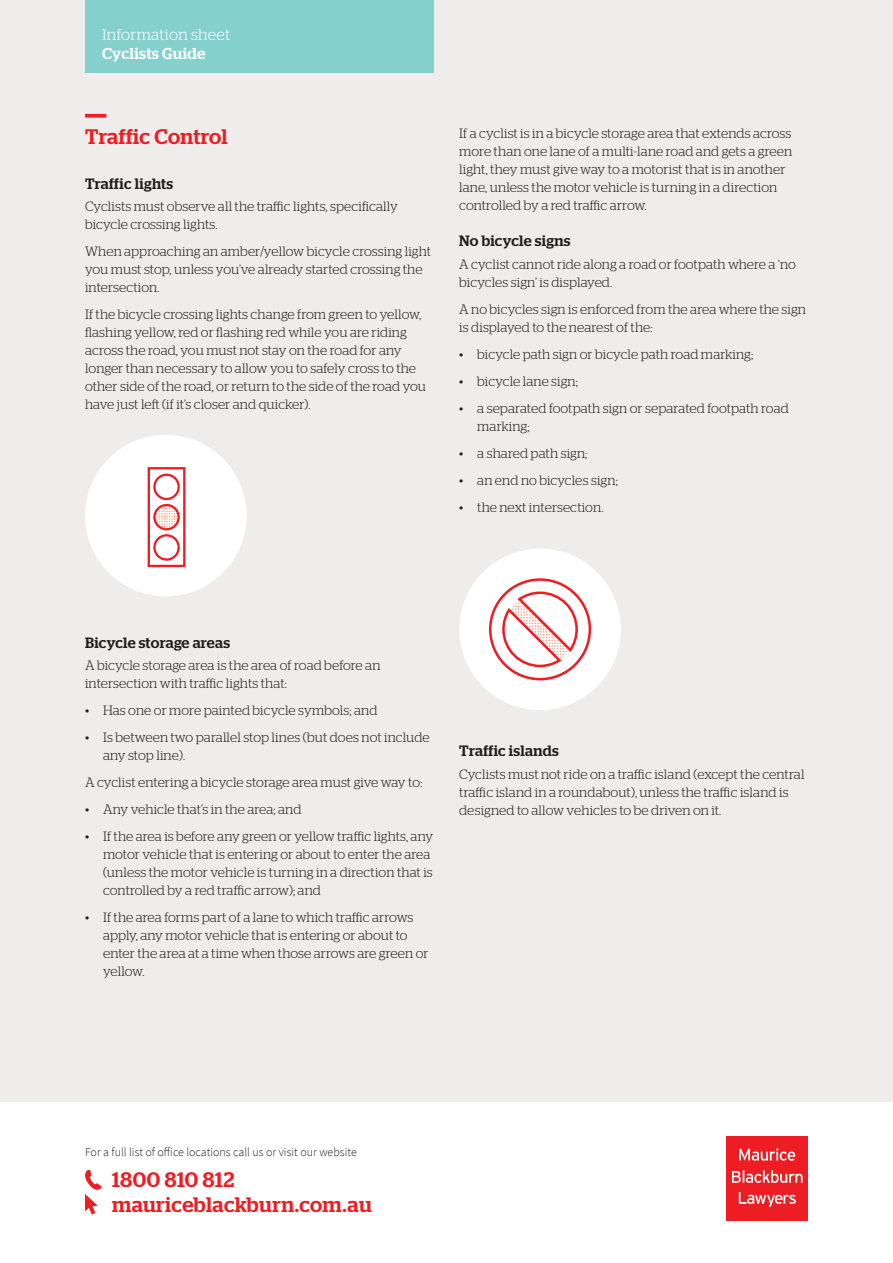
<style>
.page{position:relative;width:893px;height:1263px;background:#fff}
.page>*{position:absolute;margin:0;border:0;box-sizing:border-box;transform-origin:0 0}
.t1{font:500 21px/24.8px "Stag";letter-spacing:.015em;color:#ee1d23}
.t2{font:300 15.75px "Stag";letter-spacing:.02em;color:#fff}
.t3{font:500 15.75px "Stag";letter-spacing:.02em;color:#fff}
.t4{font:500 15px "Stag";letter-spacing:.02em;color:#231f20}
.t5{font:300 13.5px/18px "Stag";letter-spacing:.005em;color:#231f20}
.t6{font:300 12px "Source Sans Pro";color:#231f20}
</style>
<div class="page">
<div style="left:0;top:0;width:893px;height:1101px;background:#efedec"></div>
<div style="left:85px;top:0;width:349px;height:72px;background:#84d0cd"></div>
<svg style="left:85px;top:1170px;width:17px;height:44px"></svg>
<div style="left:727px;top:1136px;width:81px;height:84px;background:#ee1d23"></div>
<svg style="left:739px;top:1192px;width:57px;height:15px"></svg>
<svg style="left:732px;top:1170px;width:71px;height:13px"></svg>
<svg style="left:739px;top:1148px;width:56px;height:13px"></svg>
<svg style="left:85px;top:114px;width:21px;height:4px"></svg>
<div style="left:85px;top:435px;width:162px;height:161px;background:#fff;border-radius:50%"></div>
<div style="left:459px;top:549px;width:162px;height:161px;background:#fff;border-radius:50%"></div>
<svg style="left:154px;top:505px;width:23px;height:24px"></svg>
<div style="left:148px;top:467px;width:37px;height:100px;border:2px solid #ee1d23"></div>
<div style="left:153px;top:474px;width:27px;height:26px;border:2px solid #ee1d23;border-radius:50%"></div>
<div style="left:153px;top:504px;width:27px;height:26px;border:2px solid #ee1d23;border-radius:50%"></div>
<div style="left:153px;top:534px;width:27px;height:27px;border:2px solid #ee1d23;border-radius:50%"></div>
<svg style="left:489px;top:578px;width:102px;height:102px"></svg>
<p class="t2" style="left:102px;top:25px;width:130px">Information sheet</p>
<p class="t3" style="left:102px;top:44px;width:105px">Cyclists Guide</p>
<h1 class="t1" style="left:85px;top:124px;width:144px">Traffic Control</h1>
<p class="t4" style="left:85px;top:175px;width:90px">Traffic lights</p>
<p class="t5" style="left:85px;top:197px;width:314px">Cyclists must observe all the traffic lights, specifically bicycle crossing lights.</p>
<p class="t5" style="left:85px;top:242px;width:348px">When approaching an amber/yellow bicycle crossing light you must stop, unless you’ve already started crossing the intersection.</p>
<p class="t5" style="left:85px;top:305px;width:343px">If the bicycle crossing lights change from green to yellow, flashing yellow, red or flashing red while you are riding across the road, you must not stay on the road for any longer than necessary to allow you to safely cross to the other side of the road, or return to the side of the road you have just left (if it’s closer and quicker).</p>
<p class="t5" style="left:459px;top:124px;width:334px">If a cyclist is in a bicycle storage area that extends across more than one lane of a multi-lane road and gets a green light, they must give way to a motorist that is in another lane, unless the motor vehicle is turning in a direction controlled by a red traffic arrow.</p>
<p class="t4" style="left:459px;top:232px;width:113px">No bicycle signs</p>
<p class="t5" style="left:459px;top:255px;width:338px">A cyclist cannot ride along a road or footpath where a ‘no bicycles sign’ is displayed.</p>
<p class="t5" style="left:459px;top:300px;width:348px">A no bicycles sign is enforced from the area where the sign is displayed to the nearest of the:</p>
<p class="t5" style="left:459px;top:345px;width:296px">• bicycle path sign or bicycle path road marking;</p>
<p class="t5" style="left:459px;top:372px;width:120px">• bicycle lane sign;</p>
<p class="t5" style="left:477px;top:399px;width:313px;text-indent:-18px">• a separated footpath sign or separated footpath road marking;</p>
<p class="t5" style="left:459px;top:444px;width:130px">• a shared path sign;</p>
<p class="t5" style="left:459px;top:471px;width:160px">• an end no bicycles sign;</p>
<p class="t5" style="left:459px;top:498px;width:146px">• the next intersection.</p>
<p class="t4" style="left:85px;top:634px;width:147px">Bicycle storage areas</p>
<p class="t5" style="left:85px;top:656px;width:297px">A bicycle storage area is the area of road before an intersection with traffic lights that:</p>
<p class="t5" style="left:85px;top:701px;width:294px">• Has one or more painted bicycle symbols; and</p>
<p class="t5" style="left:103px;top:728px;width:328px;text-indent:-18px">• Is between two parallel stop lines (but does not include any stop line).</p>
<p class="t5" style="left:85px;top:773px;width:339px">A cyclist entering a bicycle storage area must give way to:</p>
<p class="t5" style="left:85px;top:800px;width:218px">• Any vehicle that’s in the area; and</p>
<p class="t5" style="left:103px;top:827px;width:332px;text-indent:-18px">• If the area is before any green or yellow traffic lights, any motor vehicle that is entering or about to enter the area (unless the motor vehicle is turning in a direction that is controlled by a red traffic arrow); and</p>
<p class="t5" style="left:103px;top:908px;width:327px;text-indent:-18px">• If the area forms part of a lane to which traffic arrows apply, any motor vehicle that is entering or about to enter the area at a time when those arrows are green or yellow.</p>
<p class="t4" style="left:459px;top:742px;width:101px">Traffic islands</p>
<p class="t5" style="left:459px;top:765px;width:347px">Cyclists must not ride on a traffic island (except the central traffic island in a roundabout), unless the traffic island is designed to allow vehicles to be driven on it.</p>
<p class="t6" style="left:85px;top:1144px;width:273px">For a full list of office locations call us or visit our website</p>
<h1 class="t1" style="left:112px;top:1167px;width:261px">1800 810 812 mauriceblackburn.com.au</h1>
</div>
